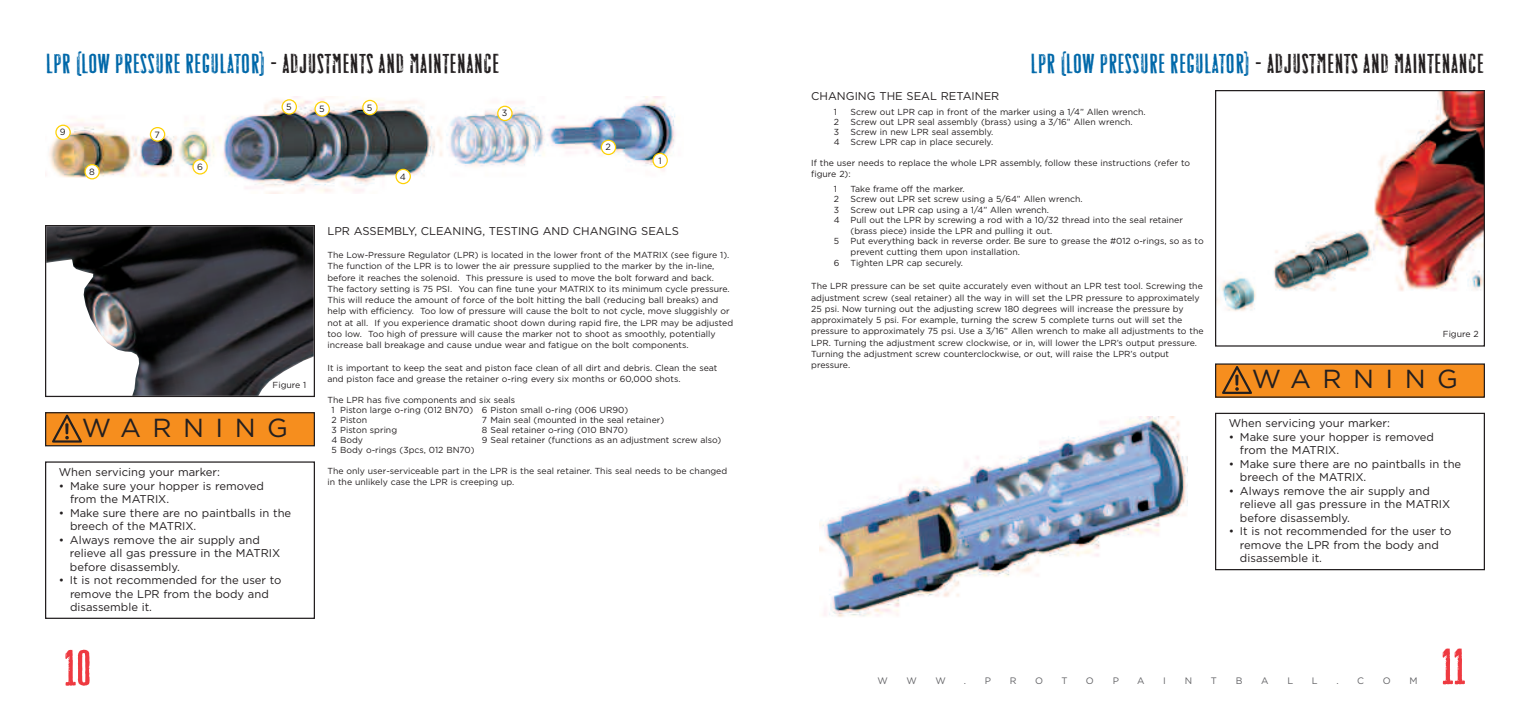
<style>
.page{position:relative;width:1530px;height:720px;background:#fff}
.page>*{position:absolute;margin:0;border:0;box-sizing:border-box;transform-origin:0 0}
.t1{font:55px "Roadkill";color:#ee3a41}
.t2{font:30px "Roadkill";letter-spacing:.025em;color:#231f20}
.t3{font:26.12px "Gotham";letter-spacing:.43em;color:#231f20}
.t4{font:11.25px/13.5px "Gotham";color:#231f20}
.t5{font:9.38px "Gotham";color:#636366}
.t6{font:9px "Gotham";color:#231f20}
.t7{font:8.75px/11.2px "Gotham";color:#231f20}
.s1{color:#0068a9}
</style>
<div class="page">
<img style="left:45px;top:97px;width:631px;height:96px">
<img style="left:47px;top:227px;width:266px;height:168px">
<div style="left:45px;top:225px;width:270px;height:172px;border:1px solid #231f20"></div>
<div style="left:45px;top:461px;width:270px;height:158px;border:1px solid #231f20"></div>
<div style="left:46px;top:413px;width:268px;height:33px;background:#f68e1e"></div>
<div style="left:45px;top:412px;width:270px;height:34px;border:1px solid #231f20"></div>
<svg style="left:52px;top:415px;width:30px;height:28px"></svg>
<svg style="left:652px;top:153px;width:16px;height:15px"></svg>
<svg style="left:601px;top:140px;width:15px;height:15px"></svg>
<svg style="left:497px;top:106px;width:16px;height:15px"></svg>
<svg style="left:395px;top:169px;width:16px;height:15px"></svg>
<svg style="left:314px;top:101px;width:16px;height:16px"></svg>
<svg style="left:282px;top:99px;width:15px;height:16px"></svg>
<svg style="left:362px;top:100px;width:16px;height:15px"></svg>
<svg style="left:192px;top:159px;width:16px;height:16px"></svg>
<svg style="left:150px;top:127px;width:15px;height:15px"></svg>
<svg style="left:84px;top:164px;width:16px;height:15px"></svg>
<svg style="left:55px;top:125px;width:16px;height:15px"></svg>
<img style="left:819px;top:416px;width:369px;height:201px">
<img style="left:1217px;top:92px;width:266px;height:219px">
<div style="left:1215px;top:90px;width:270px;height:257px;border:1px solid #231f20"></div>
<div style="left:1215px;top:413px;width:270px;height:157px;border:1px solid #231f20"></div>
<div style="left:1216px;top:364px;width:268px;height:33px;background:#f68e1e"></div>
<div style="left:1215px;top:363px;width:270px;height:35px;border:1px solid #231f20"></div>
<svg style="left:1222px;top:366px;width:30px;height:28px"></svg>
<h2 class="t2" style="left:46px;top:45px;width:454px"><span class="s1">LPR (LOW PRESSURE REGULATOR)</span> - ADJUSTMENTS AND MAINTENANCE</h2>
<p class="t6" style="left:60px;top:127px;width:7px">9</p>
<p class="t6" style="left:89px;top:166px;width:7px">8</p>
<p class="t6" style="left:155px;top:129px;width:7px">7</p>
<p class="t6" style="left:197px;top:162px;width:7px">6</p>
<p class="t6" style="left:286px;top:102px;width:7px">5</p>
<p class="t6" style="left:319px;top:104px;width:7px">5</p>
<p class="t6" style="left:367px;top:102px;width:7px">5</p>
<p class="t6" style="left:400px;top:171px;width:8px">4</p>
<p class="t6" style="left:502px;top:108px;width:7px">3</p>
<p class="t6" style="left:606px;top:142px;width:7px">2</p>
<p class="t6" style="left:658px;top:155px;width:5px">1</p>
<p class="t7" style="left:273px;top:380px;width:35px">Figure 1</p>
<h3 class="t3" style="left:82px;top:413px;width:208px">WARNING</h3>
<p class="t4" style="left:59px;top:465px;width:163px">When servicing your marker:</p>
<p class="t4" style="left:70px;top:479px;width:196px;text-indent:-11px">• Make sure your hopper is removed from the MATRIX.</p>
<p class="t4" style="left:70px;top:506px;width:223px;text-indent:-11px">• Make sure there are no paintballs in the breech of the MATRIX.</p>
<p class="t4" style="left:70px;top:533px;width:212px;text-indent:-11px">• Always remove the air supply and relieve all gas pressure in the MATRIX before disassembly.</p>
<p class="t4" style="left:70px;top:573px;width:213px;text-indent:-11px">• It is not recommended for the user to remove the LPR from the body and disassemble it.</p>
<h1 class="t1" style="left:64px;top:634px;width:29px">10</h1>
<p class="t4" style="left:328px;top:225px;width:353px">LPR ASSEMBLY, CLEANING, TESTING AND CHANGING SEALS</p>
<p class="t7" style="left:328px;top:249px;width:407px">The Low-Pressure Regulator (LPR) is located in the lower front of the MATRIX (see figure 1).<br>The function of the LPR is to lower the air pressure supplied to the marker by the in-line, before it reaches the solenoid. This pressure is used to move the bolt forward and back.<br>The factory setting is 75 PSI. You can fine tune your MATRIX to its minimum cycle pressure.<br>This will reduce the amount of force of the bolt hitting the ball (reducing ball breaks) and help with efficiency. Too low of pressure will cause the bolt to not cycle, move sluggishly or not at all. If you experience dramatic shoot down during rapid fire, the LPR may be adjusted too low. Too high of pressure will cause the marker not to shoot as smoothly, potentially increase ball breakage and cause undue wear and fatigue on the bolt components.</p>
<p class="t7" style="left:328px;top:362px;width:391px">It is important to keep the seat and piston face clean of all dirt and debris. Clean the seat and piston face and grease the retainer o-ring every six months or 60,000 shots.</p>
<p class="t7" style="left:332px;top:395px;width:298px;line-height:10px;text-indent:-4px">The LPR has five components and six seals<br>1 Piston large o-ring (012 BN70) 6 Piston small o-ring (006 UR90)<br>2 Piston</p>
<p class="t7" style="left:482px;top:414px;width:184px">7 Main seal (mounted in the seal retainer)</p>
<p class="t7" style="left:332px;top:424px;width:67px">3 Piston spring</p>
<p class="t7" style="left:482px;top:424px;width:148px">8 Seal retainer o-ring (010 BN70)</p>
<p class="t7" style="left:332px;top:434px;width:33px">4 Body</p>
<p class="t7" style="left:482px;top:434px;width:241px">9 Seal retainer (functions as an adjustment screw also)</p>
<p class="t7" style="left:332px;top:444px;width:145px">5 Body o-rings (3pcs, 012 BN70)</p>
<p class="t7" style="left:328px;top:465px;width:401px">The only user-serviceable part in the LPR is the seal retainer. This seal needs to be changed in the unlikely case the LPR is creeping up.</p>
<h2 class="t2" style="left:1031px;top:45px;width:454px"><span class="s1">LPR (LOW PRESSURE REGULATOR)</span> - ADJUSTMENTS AND MAINTENANCE</h2>
<p class="t4" style="left:811px;top:90px;width:190px">CHANGING THE SEAL RETAINER</p>
<p class="t7" style="left:834px;top:107px;width:5px">1</p>
<p class="t7" style="left:851px;top:107px;width:297px">Screw out LPR cap in front of the marker using a 1/4” Allen wrench.</p>
<p class="t7" style="left:834px;top:117px;width:7px">2</p>
<p class="t7" style="left:851px;top:117px;width:284px">Screw out LPR seal assembly (brass) using a 3/16” Allen wrench.</p>
<p class="t7" style="left:834px;top:127px;width:7px">3</p>
<p class="t7" style="left:851px;top:127px;width:144px">Screw in new LPR seal assembly.</p>
<p class="t7" style="left:834px;top:137px;width:7px">4</p>
<p class="t7" style="left:851px;top:137px;width:144px">Screw LPR cap in place securely.</p>
<p class="t7" style="left:811px;top:158px;width:381px;line-height:10.5px">If the user needs to replace the whole LPR assembly, follow these instructions (refer to figure 2):</p>
<p class="t7" style="left:834px;top:183px;width:5px">1</p>
<p class="t7" style="left:851px;top:183px;width:116px">Take frame off the marker.</p>
<p class="t7" style="left:834px;top:194px;width:7px">2</p>
<p class="t7" style="left:851px;top:194px;width:233px">Screw out LPR set screw using a 5/64” Allen wrench.</p>
<p class="t7" style="left:834px;top:204px;width:7px">3</p>
<p class="t7" style="left:851px;top:204px;width:200px">Screw out LPR cap using a 1/4” Allen wrench.</p>
<p class="t7" style="left:834px;top:215px;width:7px">4</p>
<p class="t7" style="left:851px;top:215px;width:334px;line-height:10.5px">Pull out the LPR by screwing a rod with a 10/32 thread into the seal retainer (brass piece) inside the LPR and pulling it out.</p>
<p class="t7" style="left:834px;top:236px;width:7px">5</p>
<p class="t7" style="left:851px;top:236px;width:355px;line-height:10.5px">Put everything back in reverse order. Be sure to grease the #012 o-rings, so as to prevent cutting them upon installation.</p>
<p class="t7" style="left:834px;top:258px;width:7px">6</p>
<p class="t7" style="left:851px;top:258px;width:114px">Tighten LPR cap securely.</p>
<p class="t7" style="left:811px;top:281px;width:394px">The LPR pressure can be set quite accurately even without an LPR test tool. Screwing the adjustment screw (seal retainer) all the way in will set the LPR pressure to approximately 25 psi. Now turning out the adjusting screw 180 degrees will increase the pressure by approximately 5 psi. For example, turning the screw 5 complete turns out will set the pressure to approximately 75 psi. Use a 3/16” Allen wrench to make all adjustments to the LPR. Turning the adjustment screw clockwise, or in, will lower the LPR’s output pressure.<br>Turning the adjustment screw counterclockwise, or out, will raise the LPR’s output pressure.</p>
<p class="t7" style="left:1443px;top:329px;width:37px">Figure 2</p>
<h3 class="t3" style="left:1252px;top:364px;width:208px">WARNING</h3>
<p class="t4" style="left:1229px;top:417px;width:163px">When servicing your marker:</p>
<p class="t4" style="left:1240px;top:430px;width:196px;text-indent:-11px">• Make sure your hopper is removed from the MATRIX.</p>
<p class="t4" style="left:1240px;top:457px;width:223px;text-indent:-11px">• Make sure there are no paintballs in the breech of the MATRIX.</p>
<p class="t4" style="left:1240px;top:484px;width:212px;text-indent:-11px">• Always remove the air supply and relieve all gas pressure in the MATRIX before disassembly.</p>
<p class="t4" style="left:1240px;top:525px;width:213px;text-indent:-11px">• It is not recommended for the user to remove the LPR from the body and disassemble it.</p>
<p class="t5" style="left:877px;top:675px;width:12px">W</p>
<p class="t5" style="left:906px;top:675px;width:12px">W</p>
<p class="t5" style="left:935px;top:675px;width:12px">W</p>
<p class="t5" style="left:964px;top:675px;width:4px">.</p>
<p class="t5" style="left:985px;top:675px;width:8px">P</p>
<p class="t5" style="left:1010px;top:675px;width:8px">R</p>
<p class="t5" style="left:1035px;top:675px;width:9px">O</p>
<p class="t5" style="left:1062px;top:675px;width:8px">T</p>
<p class="t5" style="left:1086px;top:675px;width:9px">O</p>
<p class="t5" style="left:1113px;top:675px;width:8px">P</p>
<p class="t5" style="left:1137px;top:675px;width:9px">A</p>
<p class="t5" style="left:1163px;top:675px;width:4px">I</p>
<p class="t5" style="left:1185px;top:675px;width:9px">N</p>
<p class="t5" style="left:1211px;top:675px;width:8px">T</p>
<p class="t5" style="left:1236px;top:675px;width:8px">B</p>
<p class="t5" style="left:1261px;top:675px;width:9px">A</p>
<p class="t5" style="left:1287px;top:675px;width:7px">L</p>
<p class="t5" style="left:1312px;top:675px;width:7px">L</p>
<p class="t5" style="left:1337px;top:675px;width:4px">.</p>
<p class="t5" style="left:1357px;top:675px;width:8px">C</p>
<p class="t5" style="left:1383px;top:675px;width:9px">O</p>
<p class="t5" style="left:1409px;top:675px;width:10px">M</p>
<h1 class="t1" style="left:1442px;top:633px;width:25px">11</h1>
</div>
